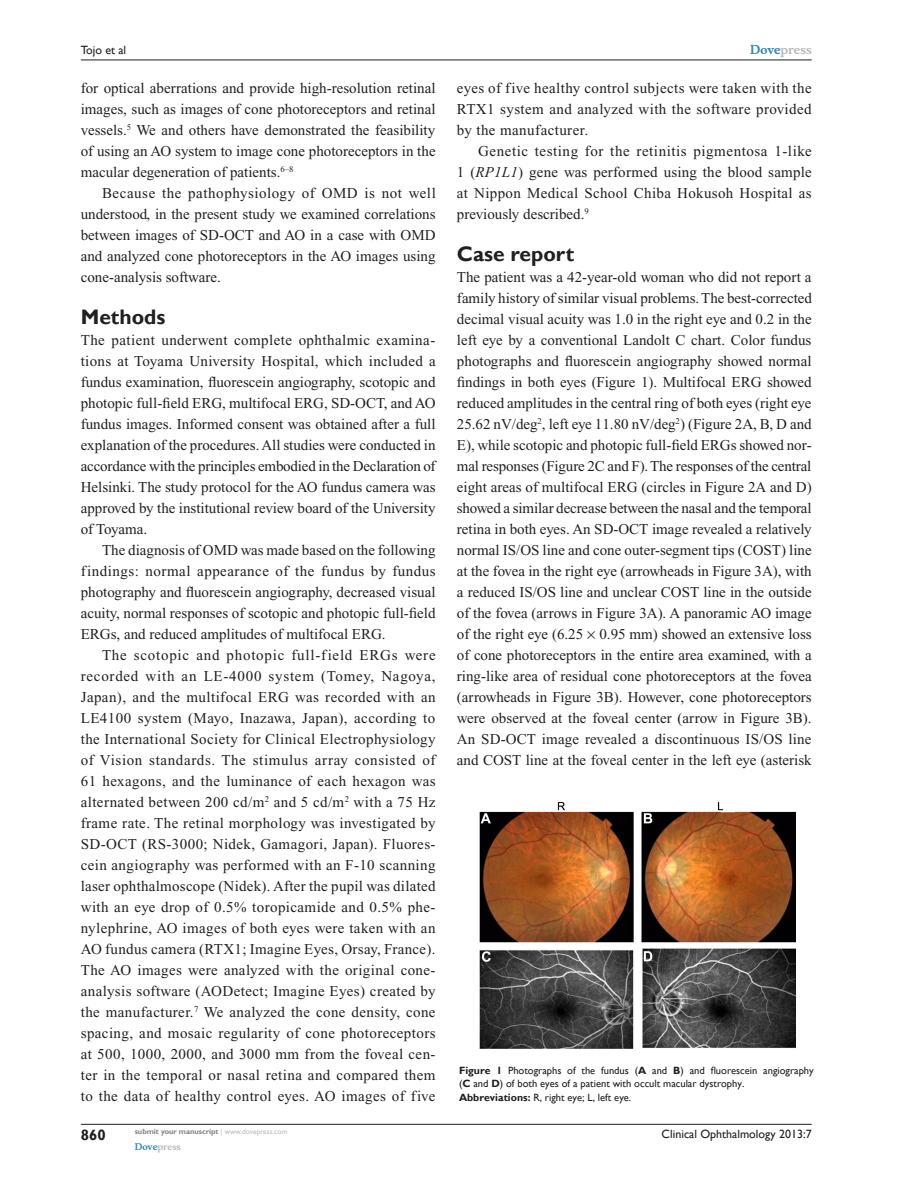
<style>
.page{position:relative;width:918px;height:1188px;background:#fff}
.page>*{position:absolute;margin:0;border:0;box-sizing:border-box;transform-origin:0 0}
.t1{font:700 21px "Gill Sans";color:#231f20}
.Tx{font:15px/21px "Times New Roman";color:#231f20;text-align:justify}
.TxF{font:15px/21px "Times New Roman";color:#231f20;text-align:justify}
.RunFolio-V{font:700 15px "Gill Sans";color:#231f20}
.RunF-V{font:12px "Gill Sans";color:#231f20}
.RunH-Brand-V{font:700 12px "Musee";color:#b8b9bc}
.RunH-V{font:12px "Gill Sans";color:#231f20}
.FC{font:10.5px/13.5px "Gill Sans";color:#231f20}
.RunF-Brand-V{font:700 9px "Musee";color:#b8b9bc}
.RunF-SubmityourMS-V{font:700 7.5px "Gill Sans";color:#808285}
.s1{color:#3485ae}
.s2{font-style:italic}
.s3{font-weight:700}
.s4{font-weight:400;color:#b8b9bc}
</style>
<div class="page">
<img style="left:479px;top:802px;width:316px;height:246px">
<hr style="left:81px;top:1124px;width:731px;height:1px;background:#231f20">
<hr style="left:81px;top:60px;width:731px;height:1px;background:#231f20">
<p class="RunH-V" style="left:81px;top:43px;width:47px">Tojo et al</p>
<p class="RunH-Brand-V" style="left:750px;top:43px;width:63px"><span class="s1">Dove</span>press</p>
<p class="Tx" style="left:81px;top:77px;width:356px">for optical aberrations and provide high-resolution retinal images, such as images of cone photoreceptors and retinal vessels.<sup>5</sup> We and others have demonstrated the feasibility of using an AO system to image cone photoreceptors in the macular degeneration of patients.<sup>6–8</sup></p>
<p class="Tx" style="left:81px;top:182px;width:357px;text-indent:21px">Because the pathophysiology of OMD is not well understood, in the present study we examined correlations between images of SD-OCT and AO in a case with OMD and analyzed cone photoreceptors in the AO images using cone-analysis software.</p>
<h1 class="t1" style="left:81px;top:304px;width:86px">Methods</h1>
<p class="TxF" style="left:81px;top:329px;width:357px">The patient underwent complete ophthalmic examina&shy;tions at Toyama University Hospital, which included a fundus examination, fluorescein angiography, scotopic and photopic full-field ERG, multifocal ERG, SD-OCT, and AO fundus images. Informed consent was obtained after a full explanation of the procedures. All studies were conducted in accordance with the principles embodied in the Declaration of Helsinki. The study protocol for the AO fundus camera was approved by the institutional review board of the University of Toyama.</p>
<p class="Tx" style="left:81px;top:539px;width:356px;text-indent:21px">The diagnosis of OMD was made based on the following findings: normal appearance of the fundus by fundus photography and fluorescein angiography, decreased visual acuity, normal responses of scotopic and photopic full-field ERGs, and reduced amplitudes of multifocal ERG.</p>
<p class="Tx" style="left:81px;top:644px;width:356px;text-indent:21px">The scotopic and photopic full-field ERGs were recorded with an LE-4000 system (Tomey, Nagoya, Japan), and the multifocal ERG was recorded with an LE4100 system (Mayo, Inazawa, Japan), according to the International Society for Clinical Electrophysiology of Vision standards. The stimulus array consisted of 61 hexagons, and the luminance of each hexagon was alternated between 200 cd/m<sup>2</sup> and 5 cd/m<sup>2</sup> with a 75 Hz frame rate. The retinal morphology was investigated by SD-OCT (RS-3000; Nidek, Gamagori, Japan). Fluores&shy;cein angiography was performed with an F-10 scanning laser ophthalmoscope (Nidek). After the pupil was dilated with an eye drop of 0.5% toropicamide and 0.5% phe&shy;nylephrine, AO images of both eyes were taken with an AO fundus camera (RTX1; Imagine Eyes, Orsay, France).<br>The AO images were analyzed with the original cone&shy;analysis software (AODetect; Imagine Eyes) created by the manufacturer.<sup>7</sup> We analyzed the cone density, cone spacing, and mosaic regularity of cone photoreceptors at 500, 1000, 2000, and 3000 mm from the foveal cen&shy;ter in the temporal or nasal retina and compared them to the data of healthy control eyes. AO images of five</p>
<p class="Tx" style="left:457px;top:77px;width:356px">eyes of five healthy control subjects were taken with the RTX1 system and analyzed with the software provided by the manufacturer.</p>
<p class="Tx" style="left:457px;top:140px;width:357px;text-indent:21px">Genetic testing for the retinitis pigmentosa 1-like 1 (<span class="s2">RP1L1</span>) gene was performed using the blood sample at Nippon Medical School Chiba Hokusoh Hospital as previously described.<sup>9</sup></p>
<h1 class="t1" style="left:457px;top:241px;width:119px">Case report</h1>
<p class="TxF" style="left:457px;top:266px;width:357px">The patient was a 42-year-old woman who did not report a family history of similar visual problems. The best-corrected decimal visual acuity was 1.0 in the right eye and 0.2 in the left eye by a conventional Landolt C chart. Color fundus photographs and fluorescein angiography showed normal findings in both eyes (Figure 1). Multifocal ERG showed reduced amplitudes in the central ring of both eyes (right eye 25.62 nV/deg<sup>2</sup>, left eye 11.80 nV/deg<sup>2</sup>) (Figure 2A, B, D and E), while scotopic and photopic full-field ERGs showed nor&shy;mal responses (Figure 2C and F). The responses of the central eight areas of multifocal ERG (circles in Figure 2A and D) showed a similar decrease between the nasal and the temporal retina in both eyes. An SD-OCT image revealed a relatively normal IS/OS line and cone outer-segment tips (COST) line at the fovea in the right eye (arrowheads in Figure 3A), with a reduced IS/OS line and unclear COST line in the outside of the fovea (arrows in Figure 3A). A panoramic AO image of the right eye (6.25 0.95 mm) showed an extensive loss of cone photoreceptors in the entire area examined, with a ring-like area of residual cone photoreceptors at the fovea (arrowheads in Figure 3B). However, cone photoreceptors were observed at the foveal center (arrow in Figure 3B).<br>An SD-OCT image revealed a discontinuous IS/OS line and COST line at the foveal center in the left eye (asterisk</p>
<p class="FC" style="left:459px;top:1063px;width:356px"><span class="s3">Figure 1</span> Photographs of the fundus (<span class="s3">A</span> and <span class="s3">B</span>) and fluorescein angiography (<span class="s3">C</span> and <span class="s3">D</span>) of both eyes of a patient with occult macular dystrophy.</p>
<p class="FC" style="left:459px;top:1090px;width:174px"><span class="s3">Abbreviations:</span> R, right eye; L, left eye.</p>
<p class="RunFolio-V" style="left:81px;top:1126px;width:26px">860</p>
<p class="RunF-SubmityourMS-V" style="left:135px;top:1127px;width:154px">submit your manuscript <span class="s4">| www.dovepress.com</span></p>
<p class="RunF-Brand-V" style="left:135px;top:1141px;width:48px"><span class="s1">Dove</span>press</p>
<p class="RunF-V" style="left:662px;top:1127px;width:152px">Clinical Ophthalmology 2013:7</p>
</div>
